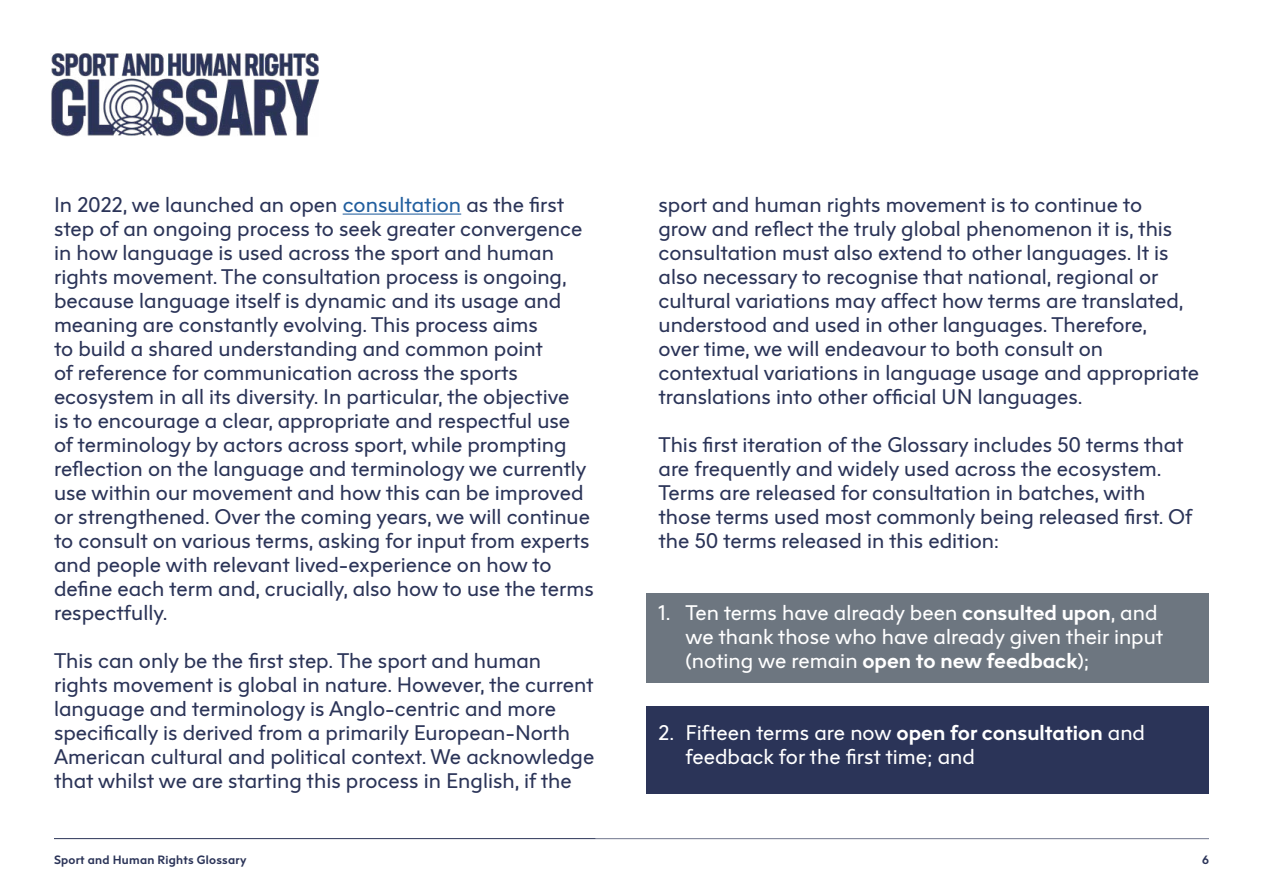
<style>
.page{position:relative;width:1263px;height:893px;background:#fff}
.page>*{position:absolute;margin:0;border:0;box-sizing:border-box;transform-origin:0 0}
.t1{font:21px/24px "F37 Jagger";color:#2b3458}
.t2{font:21px/24px "F37 Jagger";color:#fff}
.t3{font:700 12px "F37 Jagger";letter-spacing:.02em;color:#2b3458}
.s1{color:#215e9e}
.s2{font-weight:700}
</style>
<div class="page">
<hr style="left:54px;top:838px;width:1155px;height:1px;background:#2b3458">
<img style="left:51px;top:54px;width:268px;height:83px">
<div style="left:646px;top:707px;width:563px;height:87px;background:#2b3458"></div>
<div style="left:646px;top:593px;width:563px;height:89px;background:#6d7680"></div>
<hr style="left:343px;top:214px;width:118px;height:1px;background:#215e9e">
<p class="t1" style="left:54px;top:193px;width:541px">In 2022, we launched an open <span class="s1">consultation</span> as the first step of an ongoing process to seek greater convergence in how language is used across the sport and human rights movement. The consultation process is ongoing, because language itself is dynamic and its usage and meaning are constantly evolving. This process aims<br>to build a shared understanding and common point<br>of reference for communication across the sports ecosystem in all its diversity. In particular, the objective<br>is to encourage a clear, appropriate and respectful use of terminology by actors across sport, while prompting reflection on the language and terminology we currently use within our movement and how this can be improved or strengthened. Over the coming years, we will continue to consult on various terms, asking for input from experts and people with relevant lived-experience on how to define each term and, crucially, also how to use the terms respectfully.</p>
<p class="t1" style="left:54px;top:649px;width:542px">This can only be the first step. The sport and human rights movement is global in nature. However, the current language and terminology is Anglo-centric and more specifically is derived from a primarily European-North American cultural and political context. We acknowledge that whilst we are starting this process in English, if the</p>
<p class="t1" style="left:658px;top:193px;width:542px">sport and human rights movement is to continue to<br>grow and reflect the truly global phenomenon it is, this consultation must also extend to other languages. It is also necessary to recognise that national, regional or cultural variations may affect how terms are translated, understood and used in other languages. Therefore,<br>over time, we will endeavour to both consult on contextual variations in language usage and appropriate translations into other official UN languages.</p>
<p class="t1" style="left:658px;top:433px;width:536px">This first iteration of the Glossary includes 50 terms that are frequently and widely used across the ecosystem.<br>Terms are released for consultation in batches, with those terms used most commonly being released first. Of the 50 terms released in this edition:</p>
<p class="t2" style="left:685px;top:601px;width:479px;text-indent:-27px">1. Ten terms have already been <span class="s2">consulted upon</span>, and we thank those who have already given their input (noting we remain <span class="s2">open to new feedback</span>);</p>
<p class="t2" style="left:685px;top:721px;width:461px;text-indent:-27px">2. Fifteen terms are now <span class="s2">open for consultation</span> and feedback for the first time; and</p>
<p class="t3" style="left:54px;top:853px;width:194px">Sport and Human Rights Glossary</p>
<p class="t3" style="left:1202px;top:853px;width:8px">6</p>
</div>
